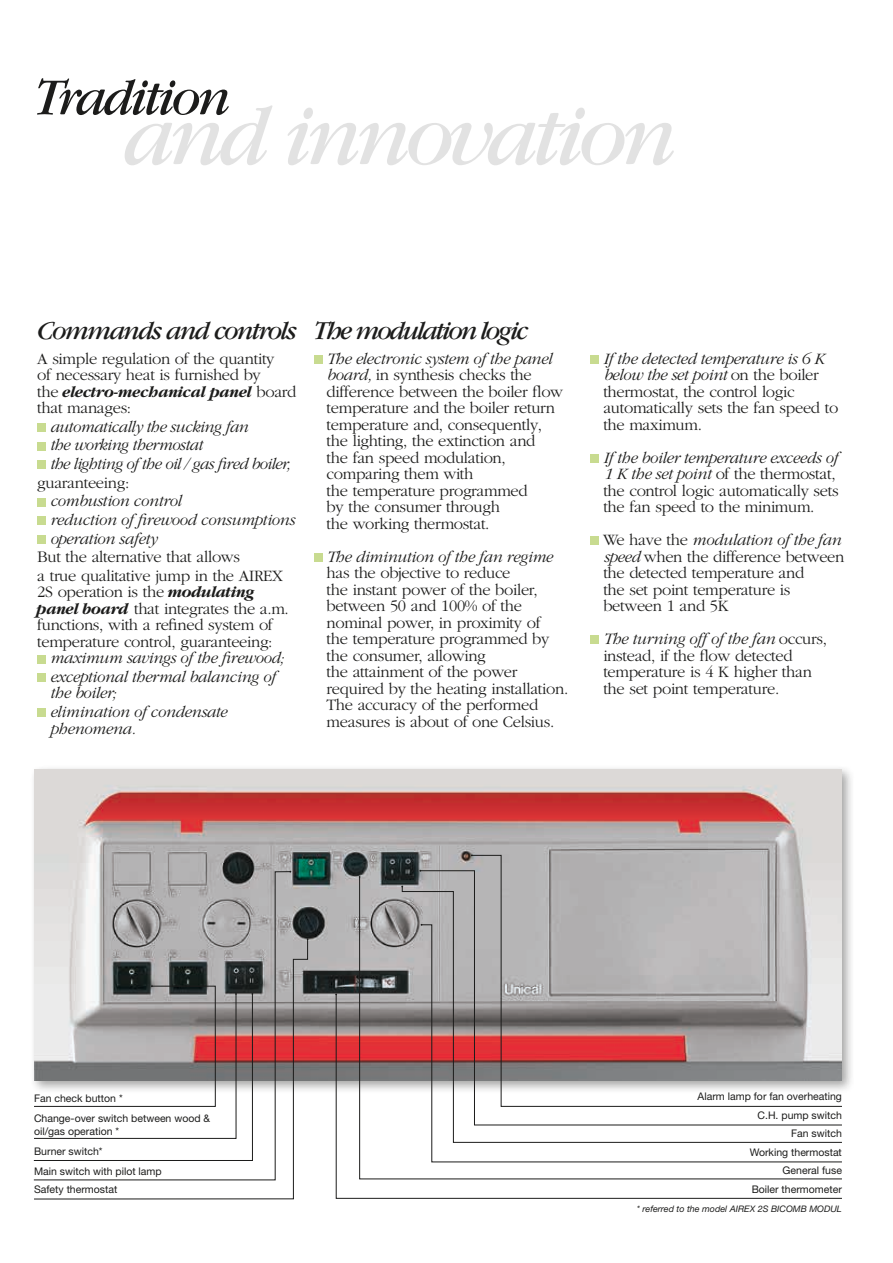
<style>
.page{position:relative;width:893px;height:1263px;background:#fff}
.page>*{position:absolute;margin:0;border:0;box-sizing:border-box;transform-origin:0 0}
.t1{font:italic 90px "Garamond";letter-spacing:-.06em;color:#e2e2e2}
.t2{font:italic 54px "Garamond";letter-spacing:-.06em;color:#1c1c1b}
.t3{font:italic 27px "Garamond";letter-spacing:-.06em;color:#1c1c1b}
.t4{font:italic 27px "Garamond";letter-spacing:-.08em;color:#1c1c1b}
.t5{font:300 16.5px/16.5px "Garamond";letter-spacing:-.02em;color:#1c1c1b}
.t6{font:italic 300 16.5px/18.6px "Garamond";letter-spacing:-.02em;color:#1c1c1b}
.t7{font:10.5px/19.5px "Helvetica Neue";color:#1c1c1b;text-align:right}
.t8{font:italic 9px "Helvetica Neue";color:#1c1c1b}
.s1{font-weight:700;font-style:italic}
.s2{font-style:italic}
</style>
<div class="page">
<div style="left:37px;top:423px;width:9px;height:9px;background:#c8db90"></div>
<div style="left:37px;top:442px;width:9px;height:8px;background:#c8db90"></div>
<div style="left:37px;top:460px;width:9px;height:9px;background:#c8db90"></div>
<div style="left:37px;top:498px;width:9px;height:8px;background:#c8db90"></div>
<div style="left:37px;top:516px;width:9px;height:9px;background:#c8db90"></div>
<div style="left:37px;top:535px;width:9px;height:8px;background:#c8db90"></div>
<div style="left:37px;top:655px;width:9px;height:8px;background:#c8db90"></div>
<div style="left:37px;top:673px;width:9px;height:9px;background:#c8db90"></div>
<div style="left:37px;top:708px;width:9px;height:9px;background:#c8db90"></div>
<div style="left:314px;top:355px;width:8px;height:9px;background:#c8db90"></div>
<div style="left:314px;top:553px;width:8px;height:9px;background:#c8db90"></div>
<div style="left:591px;top:355px;width:8px;height:8px;background:#c8db90"></div>
<div style="left:591px;top:454px;width:8px;height:8px;background:#c8db90"></div>
<div style="left:591px;top:536px;width:8px;height:9px;background:#c8db90"></div>
<div style="left:591px;top:635px;width:8px;height:9px;background:#c8db90"></div>
<div style="left:29px;top:765px;width:826px;height:329px;background:#1c1c1b;opacity:.4"></div>
<img style="left:34px;top:770px;width:808px;height:310px">
<svg style="left:359px;top:876px;width:112px;height:118px;background:#989899"></svg>
<svg style="left:421px;top:924px;width:50px;height:70px;background:#aeadae"></svg>
<svg style="left:336px;top:994px;width:506px;height:205px"></svg>
<svg style="left:34px;top:939px;width:274px;height:260px"></svg>
<svg style="left:471px;top:855px;width:371px;height:252px;background:#b5a9aa"></svg>
<svg style="left:33px;top:871px;width:258px;height:309px"></svg>
<svg style="left:33px;top:985px;width:220px;height:176px"></svg>
<h2 class="t2" style="left:34px;top:69px;width:198px">Tradition</h2>
<h1 class="t1" style="left:123px;top:89px;width:555px">and innovation</h1>
<h3 class="t3" style="left:37px;top:316px;width:261px">Commands and controls</h3>
<p class="t5" style="left:37px;top:350px;width:261px">A simple regulation of the quantity<br>of necessary heat is furnished by<br>the <span class="s1">electro-mechanical panel</span> board that manages:</p>
<p class="t6" style="left:50px;top:417px;width:243px">automatically the sucking fan<br>the working thermostat<br>the lighting of the oil / gas fired boiler,</p>
<p class="t5" style="left:37px;top:474px;width:94px">guaranteeing:</p>
<p class="t6" style="left:50px;top:492px;width:246px">combustion control<br>reduction of firewood consumptions operation safety</p>
<p class="t5" style="left:37px;top:548px;width:247px;line-height:18.6px">But the alternative that allows<br>a true qualitative jump in the AIREX</p>
<p class="t5" style="left:37px;top:584px;width:253px">2S operation is the <span class="s1">modulating panel board</span> that integrates the a.m. functions, with a refined system of temperature control, guaranteeing:</p>
<p class="t6" style="left:50px;top:649px;width:236px">maximum savings of the firewood; exceptional thermal balancing of</p>
<p class="t6" style="left:50px;top:684px;width:179px">the boiler;<br>elimination of condensate</p>
<p class="t6" style="left:50px;top:719px;width:87px">phenomena.</p>
<h3 class="t4" style="left:314px;top:316px;width:216px">The modulation logic</h3>
<p class="t5" style="left:326px;top:350px;width:238px"><span class="s2">The electronic system of the panel board,</span> in synthesis checks the difference between the boiler flow temperature and the boiler return temperature and, consequently, the lighting, the extinction and<br>the fan speed modulation, comparing them with<br>the temperature programmed<br>by the consumer through<br>the working thermostat.</p>
<p class="t6" style="left:326px;top:547px;width:228px">The diminution of the fan regime</p>
<p class="t5" style="left:327px;top:565px;width:243px">has the objective to reduce<br>the instant power of the boiler, between 50 and 100% of the nominal power, in proximity of<br>the temperature programmed by the consumer, allowing<br>the attainment of the power required by the heating installation.<br>The accuracy of the performed measures is about of one Celsius.</p>
<p class="t5" style="left:603px;top:350px;width:237px"><span class="s2">If the detected temperature is 6 K below the set point</span> on the boiler thermostat, the control logic automatically sets the fan speed to the maximum.</p>
<p class="t5" style="left:603px;top:449px;width:237px"><span class="s2">If the boiler temperature exceeds of 1 K the set point</span> of the thermostat, the control logic automatically sets the fan speed to the minimum.</p>
<p class="t5" style="left:603px;top:532px;width:243px">We have the <span class="s2">modulation of the fan speed</span> when the difference between the detected temperature and<br>the set point temperature is between 1 and 5K</p>
<p class="t5" style="left:603px;top:631px;width:225px"><span class="s2">The turning off of the fan</span> occurs, instead, if the flow detected temperature is 4 K higher than the set point temperature.</p>
<p class="t7" style="left:34px;top:1088px;width:178px;line-height:20.5px;text-align:left">Fan check button *<br>Change-over switch between wood &amp;</p>
<p class="t7" style="left:34px;top:1121px;width:129px;text-align:left">oil/gas operation *<br>Burner switch*<br>Main switch with pilot lamp<br>Safety thermostat</p>
<p class="t7" style="left:698px;top:1086px;width:146px">Alarm lamp for fan overheating<br>C.H. pump switch</p>
<p class="t7" style="left:750px;top:1124px;width:93px">Fan switch<br>Working thermostat</p>
<p class="t7" style="left:752px;top:1160px;width:92px">General fuse<br>Boiler thermometer</p>
<p class="t8" style="left:637px;top:1204px;width:207px">* referred to the model AIREX 2S BICOMB MODUL</p>
</div>
